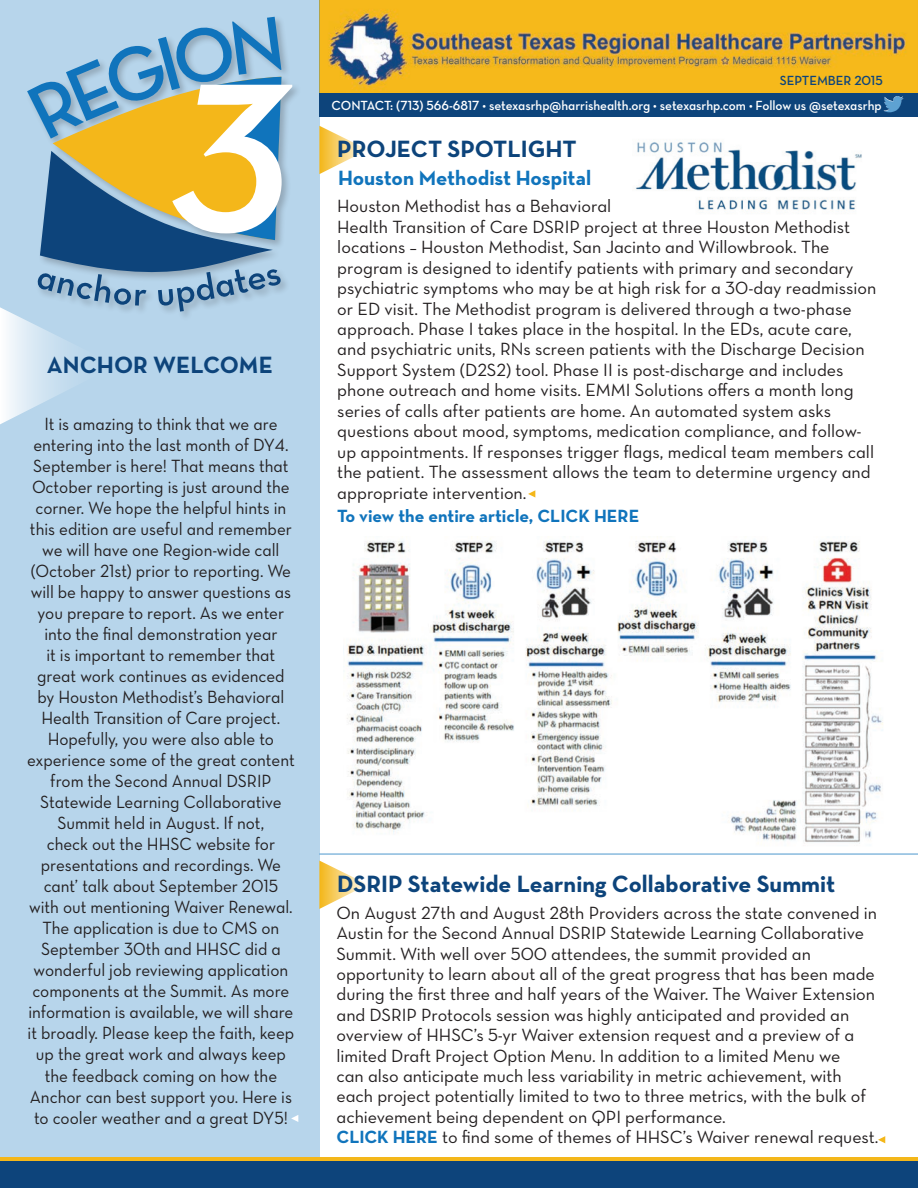
<style>
.page{position:relative;width:918px;height:1188px;background:#fff}
.page>*{position:absolute;margin:0;border:0;box-sizing:border-box;transform-origin:0 0}
.t1{font:700 24px "Neutra Text";color:#0d447b}
.t2{font:24px "Neutra Text Bold Alt";color:#0d447b}
.t3{font:700 21px "Neutra Text";color:#1074bc}
.t4{font:18px/20.4px "Neutra Text Book Alt";color:#231f20}
.t5{font:18px/21px "Neutra Text Book Alt";color:#231f20;text-align:center;scale:.95 1}
.t6{font:700 18px "Neutra Text";color:#1074bc}
.t7{font:13.5px "Neutra Text Demi Alt";letter-spacing:-.005em;color:#fff}
.t8{font:13.5px "Neutra Text Demi Alt";letter-spacing:-.005em;color:#0d447b}
.s1{font-family:"Neutra Text";font-weight:700;color:#1074bc}
</style>
<div class="page">
<img style="left:319px;top:0;width:599px;height:93px">
<div style="left:0;top:0;width:319px;height:1158px;background:#b7d5eb"></div>
<svg style="left:291px;top:1115px;width:7px;height:7px"></svg>
<div style="left:319px;top:93px;width:599px;height:24px;background:#0d447b"></div>
<img style="left:883px;top:96px;width:20px;height:16px">
<svg style="left:0;top:17px;width:292px;height:407px"></svg>
<div style="left:0;top:1160px;width:918px;height:28px;background:#0d447b"></div>
<hr style="left:0;top:1157px;width:918px;height:4px;background:#f4b71a">
<hr style="left:319px;top:853px;width:599px;height:2px;background:#1074bc">
<svg style="left:319px;top:126px;width:47px;height:48px"></svg>
<svg style="left:528px;top:490px;width:7px;height:8px"></svg>
<img style="left:635px;top:142px;width:227px;height:68px">
<img style="left:343px;top:537px;width:540px;height:307px">
<svg style="left:319px;top:861px;width:48px;height:48px"></svg>
<svg style="left:878px;top:1136px;width:7px;height:7px"></svg>
<p class="t2" style="left:47px;top:350px;width:228px">ANCHOR WELCOME</p>
<p class="t5" style="left:27px;top:413px;width:283px">It is amazing to think that we are entering into the last month of DY4.<br>September is here! That means that October reporting is just around the corner. We hope the helpful hints in this edition are useful and remember we will have one Region-wide call (October 21st) prior to reporting. We will be happy to answer questions as you prepare to report. As we enter into the final demonstration year<br>it is important to remember that great work continues as evidenced by Houston Methodist’s Behavioral Health Transition of Care project.<br>Hopefully, you were also able to experience some of the great content from the Second Annual DSRIP Statewide Learning Collaborative Summit held in August. If not,<br>check out the HHSC website for presentations and recordings. We cant’ talk about September 2015 with out mentioning Waiver Renewal.<br>The application is due to CMS on September 30th and HHSC did a wonderful job reviewing application components at the Summit. As more information is available, we will share it broadly. Please keep the faith, keep up the great work and always keep the feedback coming on how the Anchor can best support you. Here is to cooler weather and a great DY5!</p>
<p class="t8" style="left:780px;top:72px;width:105px">SEPTEMBER 2015</p>
<p class="t7" style="left:332px;top:97px;width:552px">CONTACT: (713) 566-6817 • setexasrhp@harrishealth.org • setexasrhp.com • Follow us @setexasrhp</p>
<p class="t1" style="left:337px;top:134px;width:241px">PROJECT SPOTLIGHT</p>
<p class="t3" style="left:338px;top:165px;width:255px">Houston Methodist Hospital</p>
<p class="t4" style="left:337px;top:196px;width:541px">Houston Methodist has a Behavioral<br>Health Transition of Care DSRIP project at three Houston Methodist locations – Houston Methodist, San Jacinto and Willowbrook. The program is designed to identify patients with primary and secondary psychiatric symptoms who may be at high risk for a 30-day readmission or ED visit. The Methodist program is delivered through a two-phase approach. Phase I takes place in the hospital. In the EDs, acute care, and psychiatric units, RNs screen patients with the Discharge Decision Support System (D2S2) tool. Phase II is post-discharge and includes phone outreach and home visits. EMMI Solutions offers a month long series of calls after patients are home. An automated system asks questions about mood, symptoms, medication compliance, and follow&shy;up appointments. If responses trigger flags, medical team members call the patient. The assessment allows the team to determine urgency and appropriate intervention.</p>
<p class="t6" style="left:337px;top:505px;width:304px">To view the entire article, CLICK HERE</p>
<p class="t1" style="left:337px;top:869px;width:500px">DSRIP Statewide Learning Collaborative Summit</p>
<p class="t4" style="left:337px;top:902px;width:544px">On August 27th and August 28th Providers across the state convened in Austin for the Second Annual DSRIP Statewide Learning Collaborative Summit. With well over 500 attendees, the summit provided an opportunity to learn about all of the great progress that has been made during the first three and half years of the Waiver. The Waiver Extension and DSRIP Protocols session was highly anticipated and provided an overview of HHSC’s 5-yr Waiver extension request and a preview of a limited Draft Project Option Menu. In addition to a limited Menu we<br>can also anticipate much less variability in metric achievement, with each project potentially limited to two to three metrics, with the bulk of achievement being dependent on QPI performance.<br><span class="s1">CLICK HERE</span> to find some of themes of HHSC’s Waiver renewal request.</p>
</div>
